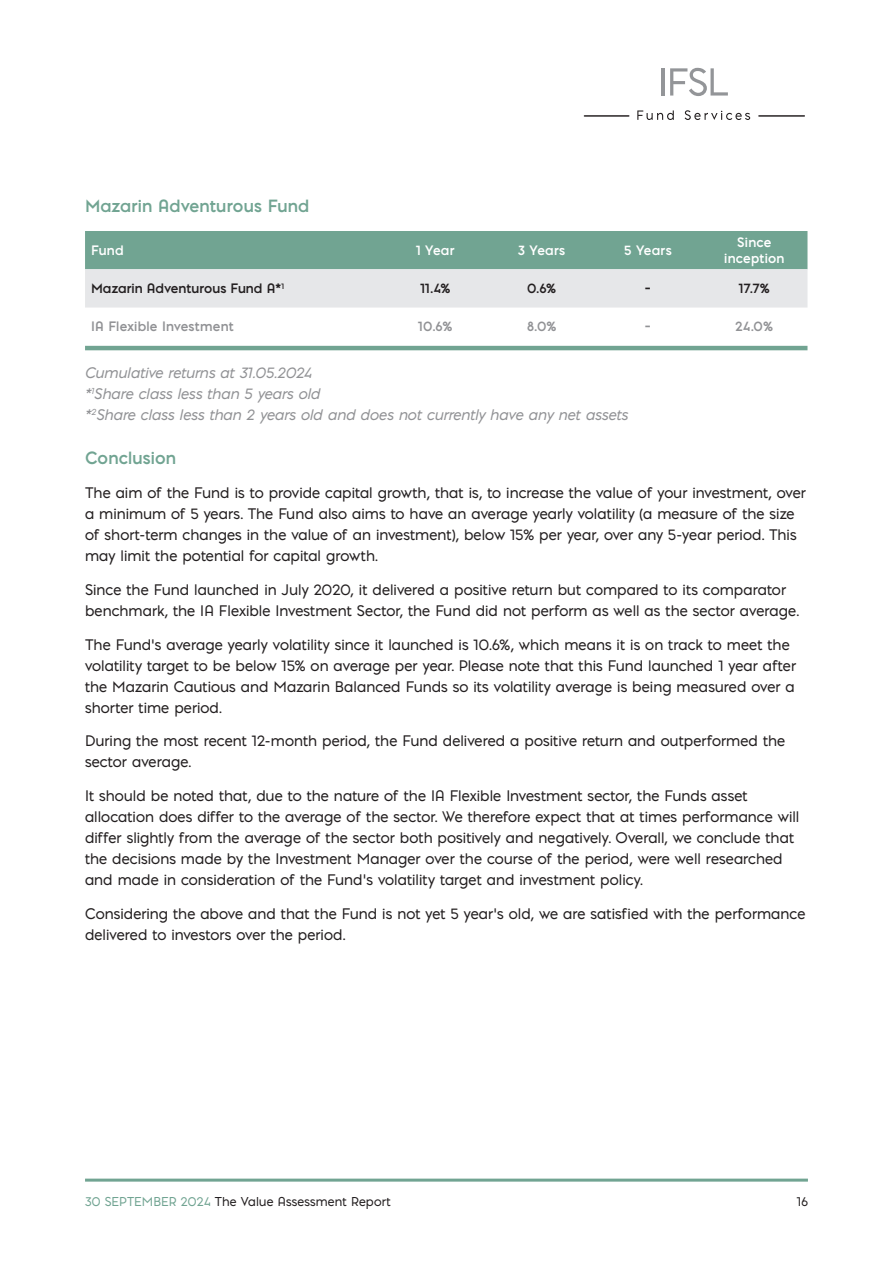
<style>
.page{position:relative;width:893px;height:1263px;background:#fff}
.page>*{position:absolute;margin:0;border:0;box-sizing:border-box;transform-origin:0 0}
.t1{font:700 16.5px "Pontiac";letter-spacing:.01em;color:#71a492}
.t2{font:14.25px/21px "Pontiac";letter-spacing:.005em;color:#231f20}
.t3{font:italic 14.25px "Pontiac";letter-spacing:.005em;color:#919295}
.t4{font:700 12.75px "Pontiac";letter-spacing:.005em;color:#231f20}
.t5{font:700 12.75px "Pontiac";letter-spacing:.015em;color:#fff}
.t6{font:700 12.75px "Pontiac";letter-spacing:.02em;color:#919295}
.t7{font:12px "Pontiac";letter-spacing:.01em;color:#231f20}
.s1{color:#71a492}
</style>
<div class="page">
<hr style="left:662px;top:68px;width:3px;height:28px;background:#939598">
<svg style="left:670px;top:68px;width:58px;height:28px"></svg>
<svg style="left:637px;top:110px;width:37px;height:10px"></svg>
<svg style="left:685px;top:110px;width:65px;height:10px"></svg>
<hr style="left:584px;top:115px;width:45px;height:2px;background:#231f20">
<hr style="left:759px;top:115px;width:45px;height:2px;background:#231f20">
<hr style="left:85px;top:1178px;width:723px;height:3px;background:#71a492">
<svg style="left:85px;top:231px;width:722px;height:119px;fill:#71a492"></svg>
<div style="left:85px;top:269px;width:722px;height:39px;background:#e6e7e9"></div>
<p class="t1" style="left:85px;top:194px;width:226px">Mazarin Adventurous Fund</p>
<p class="t5" style="left:91px;top:241px;width:34px">Fund</p>
<p class="t5" style="left:416px;top:241px;width:40px">1 Year</p>
<p class="t5" style="left:518px;top:241px;width:49px">3 Years</p>
<p class="t5" style="left:624px;top:241px;width:49px">5 Years</p>
<p class="t5" style="left:737px;top:233px;width:36px">Since</p>
<p class="t5" style="left:724px;top:249px;width:62px">inception</p>
<p class="t4" style="left:91px;top:279px;width:195px">Mazarin Adventurous Fund A*<sup>1</sup></p>
<p class="t4" style="left:420px;top:279px;width:32px">11.4%</p>
<p class="t4" style="left:527px;top:279px;width:31px">0.6%</p>
<p class="t4" style="left:645px;top:279px;width:8px">–</p>
<p class="t4" style="left:739px;top:279px;width:32px">17.7%</p>
<p class="t6" style="left:91px;top:317px;width:144px">IA Flexible Investment</p>
<p class="t6" style="left:418px;top:317px;width:36px">10.6%</p>
<p class="t6" style="left:527px;top:317px;width:31px">8.0%</p>
<p class="t6" style="left:645px;top:317px;width:8px">–</p>
<p class="t6" style="left:736px;top:317px;width:39px">24.0%</p>
<p class="t3" style="left:85px;top:362px;width:228px">Cumulative returns at 31.05.2024</p>
<p class="t3" style="left:85px;top:383px;width:237px">*<sup>1</sup>Share class less than 5 years old</p>
<p class="t3" style="left:85px;top:404px;width:545px">*<sup>2</sup>Share class less than 2 years old and does not currently have any net assets</p>
<p class="t1" style="left:85px;top:446px;width:93px">Conclusion</p>
<p class="t2" style="left:85px;top:482px;width:722px">The aim of the Fund is to provide capital growth, that is, to increase the value of your investment, over a minimum of 5 years. The Fund also aims to have an average yearly volatility (a measure of the size of short-term changes in the value of an investment), below 15% per year, over any 5-year period. This may limit the potential for capital growth.</p>
<p class="t2" style="left:85px;top:579px;width:715px">Since the Fund launched in July 2020, it delivered a positive return but compared to its comparator benchmark, the IA Flexible Investment Sector, the Fund did not perform as well as the sector average.</p>
<p class="t2" style="left:85px;top:633px;width:713px">The Fund’s average yearly volatility since it launched is 10.6%, which means it is on track to meet the volatility target to be below 15% on average per year. Please note that this Fund launched 1 year after the Mazarin Cautious and Mazarin Balanced Funds so its volatility average is being measured over a shorter time period.</p>
<p class="t2" style="left:85px;top:730px;width:702px">During the most recent 12-month period, the Fund delivered a positive return and outperformed the sector average.</p>
<p class="t2" style="left:85px;top:785px;width:716px">It should be noted that, due to the nature of the IA Flexible Investment sector, the Funds asset allocation does differ to the average of the sector. We therefore expect that at times performance will differ slightly from the average of the sector both positively and negatively. Overall, we conclude that the decisions made by the Investment Manager over the course of the period, were well researched and made in consideration of the Fund’s volatility target and investment policy.</p>
<p class="t2" style="left:85px;top:903px;width:722px">Considering the above and that the Fund is not yet 5 year’s old, we are satisfied with the performance delivered to investors over the period.</p>
<p class="t7" style="left:85px;top:1193px;width:307px"><span class="s1">30 SEPTEMBER 2024</span> The Value Assessment Report</p>
<p class="t7" style="left:797px;top:1193px;width:13px">16</p>
</div>
